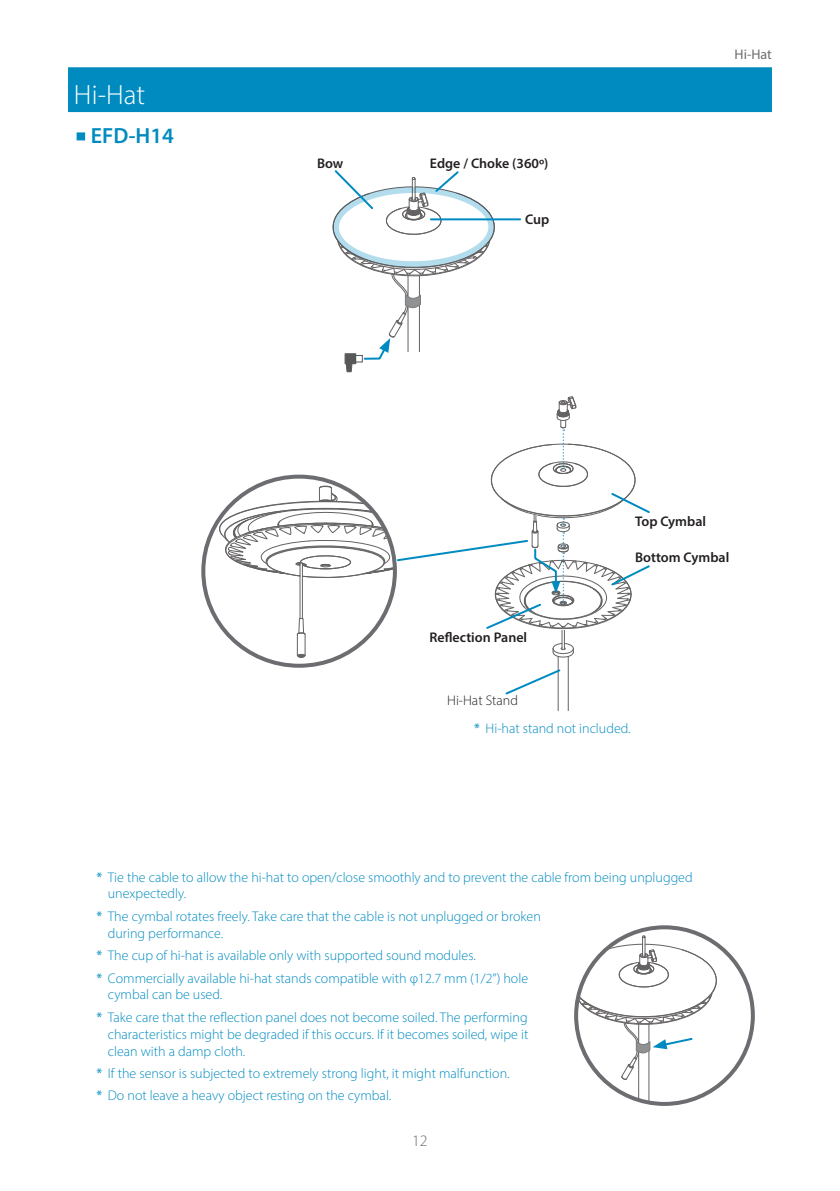
<style>
.page{position:relative;width:840px;height:1191px;background:#fff}
.page>*{position:absolute;margin:0;border:0;box-sizing:border-box;transform-origin:0 0}
.t1{font:300 28px "Myriad Pro";color:#fff}
.t2{font:600 22px "Myriad Pro";color:#008bc0}
.t3{font:300 16px "Myriad Pro";color:#6c6d70}
.t4{font:300 14px/16.8px "Myriad Pro";color:#008bc0}
.t5{font:600 14px "Myriad Pro";color:#231f20}
.t6{font:300 14px "Myriad Pro";color:#231f20}
.t7{font:14px "Myriad Pro";color:#6c6d70}
.s1{font-weight:400}
</style>
<div class="page">
<svg style="left:332px;top:170px;width:168px;height:202px"></svg>
<div style="left:345px;top:354px;width:10px;height:10px;background:#57585a"></div>
<div style="left:345px;top:353px;width:11px;height:11px;border:1px solid #57585a"></div>
<div style="left:355px;top:355px;width:7px;height:7px;background:#fff"></div>
<div style="left:355px;top:355px;width:7px;height:7px;border:1px solid #57585a"></div>
<hr style="left:430px;top:218px;width:90px;height:2px;background:#008bc0">
<div style="left:68px;top:68px;width:703px;height:44px;background:#008bc0"></div>
<div style="left:68px;top:67px;width:703px;height:44px;background:#008bc0"></div>
<svg style="left:77px;top:132px;width:9px;height:8px"></svg>
<hr style="left:638px;top:1024px;width:1px;height:80px;background:#231f20">
<hr style="left:648px;top:1024px;width:1px;height:80px;background:#231f20">
<svg style="left:575px;top:934px;width:146px;height:146px"></svg>
<hr style="left:557px;top:656px;width:1px;height:55px;background:#231f20">
<hr style="left:567px;top:656px;width:1px;height:55px;background:#231f20">
<svg style="left:505px;top:668px;width:56px;height:28px"></svg>
<svg style="left:210px;top:396px;width:440px;height:262px"></svg>
<h1 class="t1" style="left:74px;top:78px;width:73px">Hi-Hat</h1>
<h2 class="t2" style="left:91px;top:122px;width:85px">EFD-H14</h2>
<p class="t5" style="left:317px;top:155px;width:28px">Bow</p>
<p class="t5" style="left:429px;top:155px;width:120px">Edge / Choke (360o)</p>
<p class="t5" style="left:525px;top:211px;width:26px">Cup</p>
<p class="t7" style="left:734px;top:45px;width:39px">Hi-Hat</p>
<p class="t5" style="left:429px;top:629px;width:99px">Reflection Panel</p>
<p class="t6" style="left:447px;top:692px;width:72px">Hi-Hat Stand</p>
<p class="t5" style="left:634px;top:512px;width:72px">Top Cymbal</p>
<p class="t5" style="left:634px;top:548px;width:96px">Bottom Cymbal</p>
<p class="t4" style="left:473px;top:719px;width:158px"><span class="s1">*</span> Hi-hat stand not included.</p>
<p class="t4" style="left:108px;top:868px;width:586px;text-indent:-11px"><span class="s1">*</span> Tie the cable to allow the hi-hat to open/close smoothly and to prevent the cable from being unplugged unexpectedly.</p>
<p class="t4" style="left:108px;top:907px;width:434px;text-indent:-11px"><span class="s1">*</span> The cymbal rotates freely. Take care that the cable is not unplugged or broken during performance.</p>
<p class="t4" style="left:96px;top:944px;width:433px;line-height:22.4px"><span class="s1">*</span> The cup of hi-hat is available only with supported sound modules.<br><span class="s1">*</span> Commercially available hi-hat stands compatible with φ12.7 mm (1/2”) hole</p>
<p class="t4" style="left:96px;top:983px;width:432px;line-height:22.4px;text-indent:11px">cymbal can be used.<br><span class="s1">*</span> Take care that the reflection panel does not become soiled. The performing</p>
<p class="t4" style="left:108px;top:1025px;width:422px">characteristics might be degraded if this occurs. If it becomes soiled, wipe it clean with a damp cloth.</p>
<p class="t4" style="left:96px;top:1062px;width:414px;line-height:22.4px"><span class="s1">*</span> If the sensor is subjected to extremely strong light, it might malfunction. <span class="s1">*</span> Do not leave a heavy object resting on the cymbal.</p>
<p class="t3" style="left:412px;top:1131px;width:17px">12</p>
</div>
